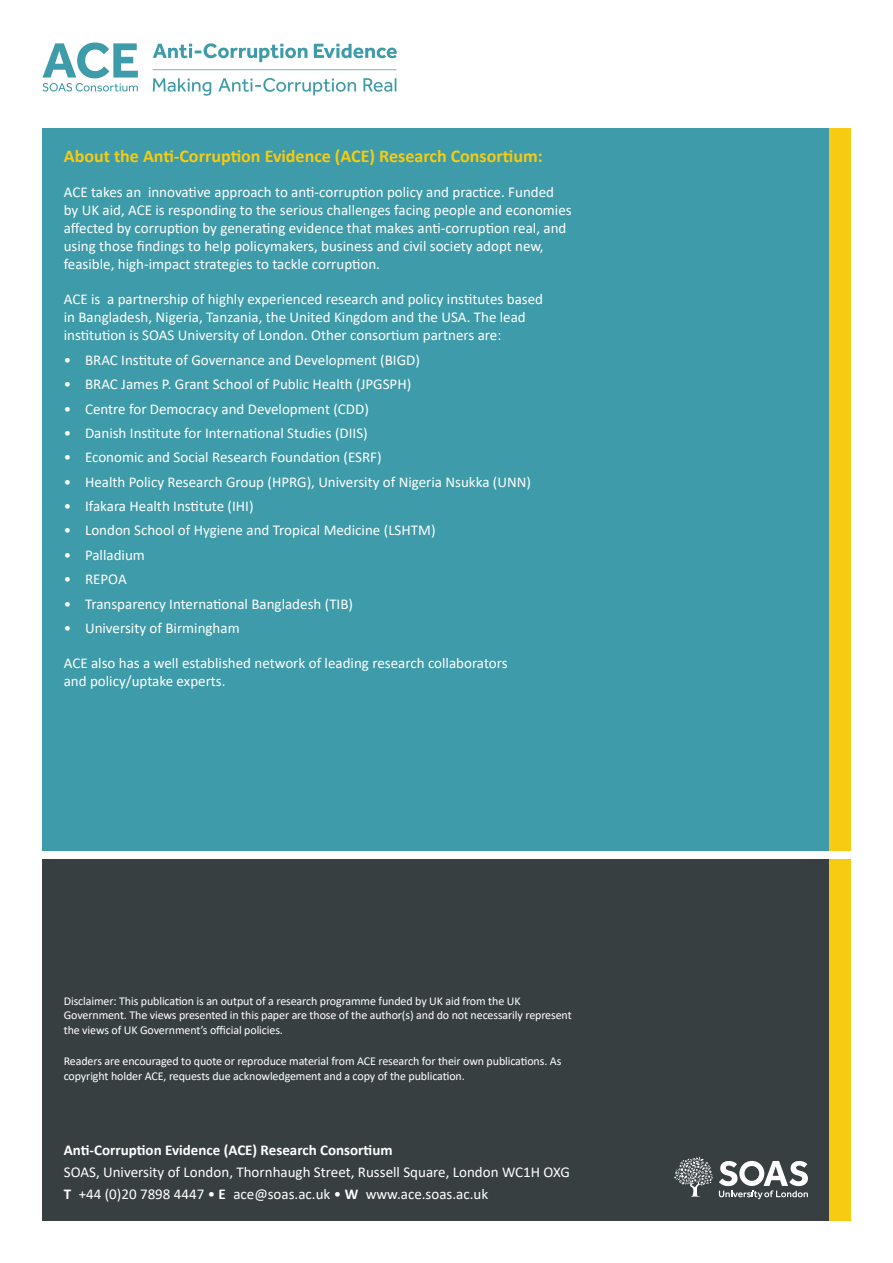
<style>
.page{position:relative;width:893px;height:1263px;background:#fff}
.page>*{position:absolute;margin:0;border:0;box-sizing:border-box;transform-origin:0 0}
.t1{font:700 18px "Calibri";color:#f6cb11}
.t2{font:15px/18px "Calibri";color:#fff}
.t3{font:700 15px "Calibri";color:#fff}
.t4{font:12px/14.4px "Calibri";letter-spacing:-.01em;color:#fff}
.s1{font-weight:700}
</style>
<div class="page">
<div style="left:43px;top:859px;width:807px;height:361px;background:#383f41"></div>
<div style="left:43px;top:128px;width:807px;height:722px;background:#3e9ba9"></div>
<div style="left:829px;top:128px;width:21px;height:722px;background:#f6cb11"></div>
<div style="left:829px;top:859px;width:21px;height:361px;background:#f6cb11"></div>
<svg style="left:43px;top:43px;width:354px;height:53px"></svg>
<svg style="left:719px;top:1161px;width:89px;height:38px"></svg>
<svg style="left:674px;top:1157px;width:39px;height:40px"></svg>
<p class="t1" style="left:64px;top:144px;width:480px">About the Anti-Corruption Evidence (ACE) Research Consortium:</p>
<p class="t2" style="left:64px;top:183px;width:509px">ACE takes an innovative approach to anti-corruption policy and practice. Funded by UK aid, ACE is responding to the serious challenges facing people and economies affected by corruption by generating evidence that makes anti-corruption real, and using those findings to help policymakers, business and civil society adopt new, feasible, high-impact strategies to tackle corruption.</p>
<p class="t2" style="left:64px;top:290px;width:481px">ACE is a partnership of highly experienced research and policy institutes based in Bangladesh, Nigeria, Tanzania, the United Kingdom and the USA. The lead institution is SOAS University of London. Other consortium partners are:</p>
<p class="t2" style="left:64px;top:350px;width:358px">• BRAC Institute of Governance and Development (BIGD)</p>
<p class="t2" style="left:64px;top:375px;width:349px">• BRAC James P. Grant School of Public Health (JPGSPH)</p>
<p class="t2" style="left:64px;top:399px;width:307px">• Centre for Democracy and Development (CDD)</p>
<p class="t2" style="left:64px;top:423px;width:305px">• Danish Institute for International Studies (DIIS)</p>
<p class="t2" style="left:64px;top:448px;width:319px">• Economic and Social Research Foundation (ESRF)</p>
<p class="t2" style="left:64px;top:472px;width:469px">• Health Policy Research Group (HPRG), University of Nigeria Nsukka (UNN)</p>
<p class="t2" style="left:64px;top:497px;width:191px">• Ifakara Health Institute (IHI)</p>
<p class="t2" style="left:64px;top:521px;width:373px">• London School of Hygiene and Tropical Medicine (LSHTM)</p>
<p class="t2" style="left:64px;top:545px;width:83px">• Palladium</p>
<p class="t2" style="left:64px;top:570px;width:64px">• REPOA</p>
<p class="t2" style="left:64px;top:594px;width:291px">• Transparency International Bangladesh (TIB)</p>
<p class="t2" style="left:64px;top:619px;width:177px">• University of Birmingham</p>
<p class="t2" style="left:64px;top:654px;width:445px">ACE also has a well established network of leading research collaborators and policy/uptake experts.</p>
<p class="t4" style="left:64px;top:993px;width:509px">Disclaimer: This publication is an output of a research programme funded by UK aid from the UK<br>Government. The views presented in this paper are those of the author(s) and do not necessarily represent the views of UK Government’s official policies.</p>
<p class="t4" style="left:64px;top:1054px;width:499px">Readers are encouraged to quote or reproduce material from ACE research for their own publications. As copyright holder ACE, requests due acknowledgement and a copy of the publication.</p>
<p class="t3" style="left:64px;top:1139px;width:330px">Anti-Corruption Evidence (ACE) Research Consortium</p>
<p class="t2" style="left:64px;top:1162px;width:507px">SOAS, University of London, Thornhaugh Street, Russell Square, London WC1H OXG</p>
<p class="t2" style="left:64px;top:1185px;width:426px"><span class="s1">T</span> +44 (0)20 7898 4447 • <span class="s1">E</span> ace@soas.ac.uk • <span class="s1">W</span> www.ace.soas.ac.uk</p>
</div>
